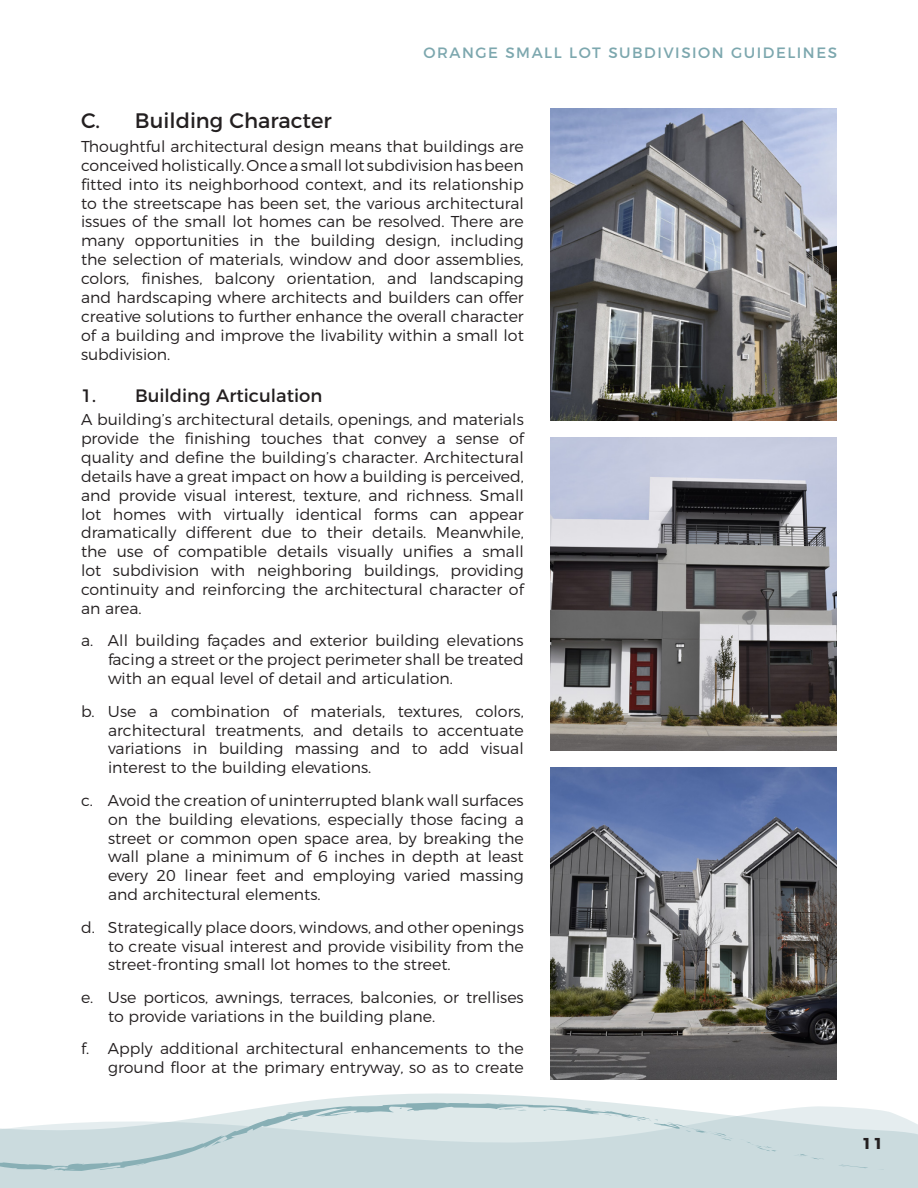
<style>
.page{position:relative;width:918px;height:1188px;background:#fff}
.page>*{position:absolute;margin:0;border:0;box-sizing:border-box;transform-origin:0 0}
.Header_3{font:21px "Montserrat";color:#231f20}
.Header_4{font:18px "Montserrat";color:#231f20}
.Indented_paragraph{font:300 15.75px/18.9px "Montserrat";color:#231f20;text-align:justify}
.t1{font:700 15.75px "Montserrat";color:#231f20}
.t2{font:15px "Montserrat";letter-spacing:.1em;color:#7ca7ae}
</style>
<div class="page">
<svg style="left:0;top:1094px;width:918px;height:94px;fill:#cbdbde"></svg>
<img style="left:551px;top:108px;width:286px;height:312px">
<img style="left:551px;top:438px;width:286px;height:312px">
<img style="left:551px;top:768px;width:286px;height:312px">
<p class="t2" style="left:423px;top:40px;width:415px">ORANGE SMALL LOT SUBDIVISION GUIDELINES</p>
<p class="Header_3" style="left:81px;top:104px;width:252px">C. Building Character</p>
<p class="Indented_paragraph" style="left:81px;top:135px;width:444px">Thoughtful architectural design means that buildings are conceived holistically. Once a small lot subdivision has been fitted into its neighborhood context, and its relationship to the streetscape has been set, the various architectural issues of the small lot homes can be resolved. There are many opportunities in the building design, including the selection of materials, window and door assemblies, colors, finishes, balcony orientation, and landscaping and hardscaping where architects and builders can offer creative solutions to further enhance the overall character of a building and improve the livability within a small lot subdivision.</p>
<p class="Header_4" style="left:81px;top:381px;width:243px">1. Building Articulation</p>
<p class="Indented_paragraph" style="left:81px;top:409px;width:444px">A building’s architectural details, openings, and materials provide the finishing touches that convey a sense of quality and define the building’s character. Architectural details have a great impact on how a building is perceived, and provide visual interest, texture, and richness. Small lot homes with virtually identical forms can appear dramatically different due to their details. Meanwhile, the use of compatible details visually unifies a small lot subdivision with neighboring buildings, providing continuity and reinforcing the architectural character of an area.</p>
<p class="Indented_paragraph" style="left:108px;top:630px;width:417px;text-indent:-27px">a. All building façades and exterior building elevations facing a street or the project perimeter shall be treated with an equal level of detail and articulation.</p>
<p class="Indented_paragraph" style="left:108px;top:700px;width:417px;text-indent:-27px">b. Use a combination of materials, textures, colors, architectural treatments, and details to accentuate variations in building massing and to add visual interest to the building elevations.</p>
<p class="Indented_paragraph" style="left:108px;top:789px;width:417px;text-indent:-27px">c. Avoid the creation of uninterrupted blank wall surfaces on the building elevations, especially those facing a street or common open space area, by breaking the wall plane a minimum of 6 inches in depth at least every 20 linear feet and employing varied massing and architectural elements.</p>
<p class="Indented_paragraph" style="left:108px;top:916px;width:417px;text-indent:-27px">d. Strategically place doors, windows, and other openings to create visual interest and provide visibility from the street-fronting small lot homes to the street.</p>
<p class="Indented_paragraph" style="left:108px;top:986px;width:417px;text-indent:-27px">e. Use porticos, awnings, terraces, balconies, or trellises to provide variations in the building plane.</p>
<p class="Indented_paragraph" style="left:81px;top:1038px;width:444px;text-align:right">f. Apply additional architectural enhancements to the ground floor at the primary entryway, so as to create</p>
<p class="t1" style="left:862px;top:1130px;width:23px">11</p>
</div>
